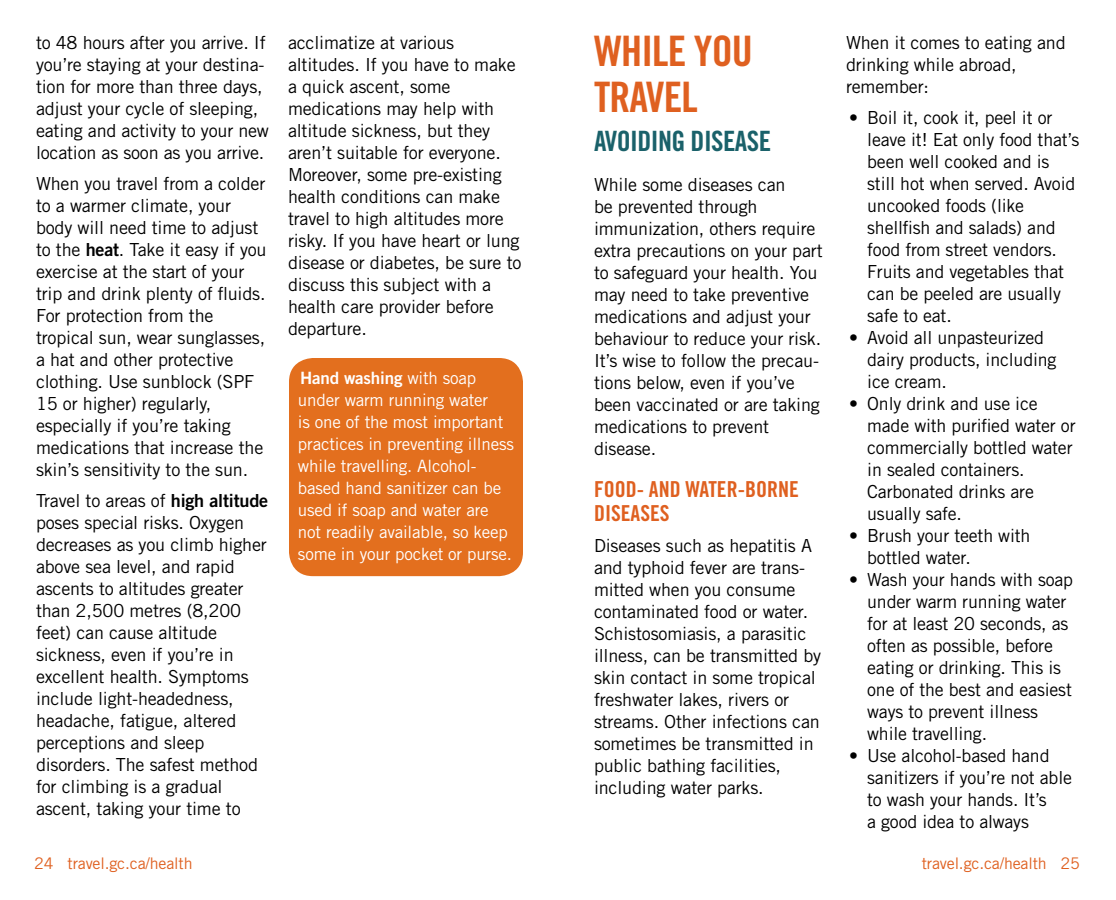
<style>
.page{position:relative;width:1116px;height:900px;background:#fff}
.page>*{position:absolute;margin:0;border:0;box-sizing:border-box;transform-origin:0 0}
.t1{font:42px/46px "Trade Gothic LT Std Bd Cn 20";letter-spacing:-.02em;color:#df6020}
.t2{font:28px "Trade Gothic LT Std Bd Cn 20";letter-spacing:-.02em;color:#1a616a}
.t3{font:22px/24px "Trade Gothic LT Std Bd Cn 20";color:#df6020}
.t4{font:18px/22px "Trade Gothic LT Std";letter-spacing:-.01em;color:#000}
.t5{font:17px/22px "Trade Gothic LT Std";letter-spacing:-.01em;color:#fff}
.t6{font:17px "Trade Gothic LT Std Bd 2";letter-spacing:-.01em;color:#fff}
.t7{font:16px "Trade Gothic LT Std";letter-spacing:-.01em;color:#df6020}
.s1{font-family:"Trade Gothic LT Std Bd 2"}
.s2{font-family:"Trade Gothic LT Std"}
</style>
<div class="page">
<div style="left:289px;top:358px;width:234px;height:218px;background:#e36f1e;border-radius:24px"></div>
<p class="t4" style="left:36px;top:31px;width:234px">to 48 hours after you arrive. If you’re staying at your destina&shy;tion for more than three days, adjust your cycle of sleeping, eating and activity to your new location as soon as you arrive.</p>
<p class="t4" style="left:36px;top:172px;width:232px">When you travel from a colder to a warmer climate, your body will need time to adjust to the <span class="s1">heat</span>. Take it easy if you exercise at the start of your trip and drink plenty of fluids.<br>For protection from the tropical sun, wear sunglasses, a hat and other protective clothing. Use sunblock (SPF<br>15 or higher) regularly, especially if you’re taking medications that increase the skin’s sensitivity to the sun.</p>
<p class="t4" style="left:36px;top:489px;width:234px">Travel to areas of <span class="s1">high altitude </span>poses special risks. Oxygen decreases as you climb higher above sea level, and rapid ascents to altitudes greater than 2,500 metres (8,200 feet) can cause altitude sickness, even if you’re in excellent health. Symptoms include light-headedness, headache, fatigue, altered perceptions and sleep disorders. The safest method for climbing is a gradual ascent, taking your time to</p>
<p class="t4" style="left:288px;top:31px;width:235px">acclimatize at various altitudes. If you have to make a quick ascent, some medications may help with altitude sickness, but they aren’t suitable for everyone.<br>Moreover, some pre-existing health conditions can make travel to high altitudes more risky. If you have heart or lung disease or diabetes, be sure to discuss this subject with a health care provider before departure.</p>
<h1 class="t1" style="left:594px;top:28px;width:160px">WHILE YOU<br>TRAVEL</h1>
<h2 class="t2" style="left:594px;top:124px;width:179px">AVOIDING DISEASE</h2>
<p class="t4" style="left:594px;top:174px;width:230px">While some diseases can<br>be prevented through immunization, others require extra precautions on your part to safeguard your health. You may need to take preventive medications and adjust your behaviour to reduce your risk.<br>It’s wise to follow the precau&shy;tions below, even if you’ve been vaccinated or are taking medications to prevent disease.</p>
<p class="t3" style="left:594px;top:477px;width:206px">FOOD- AND WATER-BORNE<br>DISEASES</p>
<p class="t4" style="left:594px;top:535px;width:229px">Diseases such as hepatitis A and typhoid fever are trans&shy;mitted when you consume contaminated food or water.<br>Schistosomiasis, a parasitic illness, can be transmitted by skin contact in some tropical freshwater lakes, rivers or streams. Other infections can sometimes be transmitted in public bathing facilities, including water parks.</p>
<p class="t6" style="left:300px;top:367px;width:178px">Hand washing <span class="s2">with soap</span></p>
<p class="t5" style="left:298px;top:388px;width:218px">under warm running water<br>is one of the most important practices in preventing illness while travelling. Alcohol&shy;based hand sanitizer can be used if soap and water are not readily available, so keep some in your pocket or purse.</p>
<p class="t4" style="left:846px;top:31px;width:221px">When it comes to eating and drinking while abroad, remember:</p>
<p class="t4" style="left:867px;top:106px;width:214px;text-indent:-18px">• Boil it, cook it, peel it or leave it! Eat only food that’s been well cooked and is still hot when served. Avoid uncooked foods (like shellfish and salads) and food from street vendors.<br>Fruits and vegetables that can be peeled are usually safe to eat.</p>
<p class="t4" style="left:867px;top:326px;width:191px;text-indent:-18px">• Avoid all unpasteurized dairy products, including ice cream.</p>
<p class="t4" style="left:867px;top:392px;width:210px;text-indent:-18px">• Only drink and use ice made with purified water or commercially bottled water in sealed containers.<br>Carbonated drinks are usually safe.</p>
<p class="t4" style="left:867px;top:524px;width:165px;text-indent:-18px">• Brush your teeth with bottled water.</p>
<p class="t4" style="left:867px;top:568px;width:207px;text-indent:-18px">• Wash your hands with soap under warm running water for at least 20 seconds, as often as possible, before eating or drinking. This is one of the best and easiest ways to prevent illness while travelling.</p>
<p class="t4" style="left:867px;top:744px;width:206px;text-indent:-18px">• Use alcohol-based hand sanitizers if you’re not able to wash your hands. It’s<br>a good idea to always</p>
<p class="t7" style="left:34px;top:853px;width:160px">24 travel.gc.ca/health</p>
<p class="t7" style="left:922px;top:853px;width:160px">travel.gc.ca/health 25</p>
</div>
